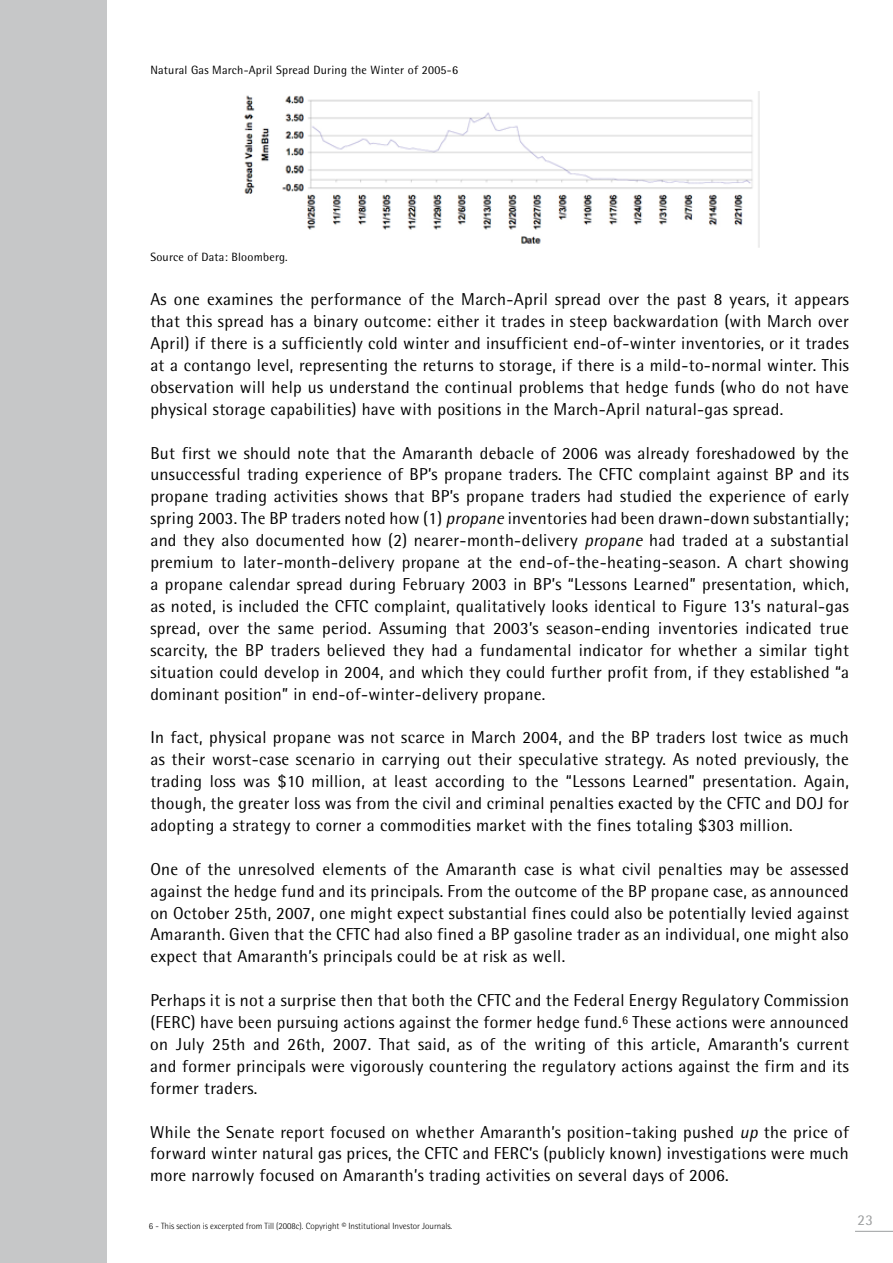
<style>
.page{position:relative;width:893px;height:1263px;background:#fff}
.page>*{position:absolute;margin:0;border:0;box-sizing:border-box;transform-origin:0 0}
.t1{font:17.25px/21.9px "Rotis Semi Sans";letter-spacing:.02em;color:#000;text-align:justify}
.t2{font:15px "Rotis Semi Sans";color:#9c9e9f}
.t3{font:12px "Rotis Semi Sans";letter-spacing:.02em;color:#000}
.t4{font:300 9px "Rotis Semi Sans";color:#000}
.s1{font-style:italic}
</style>
<div class="page">
<div style="left:0;top:0;width:106px;height:1263px;background:#c6c7c8"></div>
<img style="left:244px;top:92px;width:515px;height:156px">
<hr style="left:855px;top:1231px;width:38px;height:1px;background:#9c9e9f">
<p class="t3" style="left:150px;top:63px;width:309px">Natural Gas March-April Spread During the Winter of 2005-6</p>
<p class="t3" style="left:150px;top:250px;width:139px">Source of Data: Bloomberg.</p>
<p class="t1" style="left:150px;top:288px;width:700px">As one examines the performance of the March-April spread over the past 8 years, it appears that this spread has a binary outcome: either it trades in steep backwardation (with March over April) if there is a sufficiently cold winter and insufficient end-of-winter inventories, or it trades at a contango level, representing the returns to storage, if there is a mild-to-normal winter. This observation will help us understand the continual problems that hedge funds (who do not have physical storage capabilities) have with positions in the March-April natural-gas spread.</p>
<p class="t1" style="left:150px;top:442px;width:700px">But first we should note that the Amaranth debacle of 2006 was already foreshadowed by the unsuccessful trading experience of BP’s propane traders. The CFTC complaint against BP and its propane trading activities shows that BP’s propane traders had studied the experience of early spring 2003. The BP traders noted how (1) <span class="s1">propane</span> inventories had been drawn-down substantially; and they also documented how (2) nearer-month-delivery <span class="s1">propane</span> had traded at a substantial premium to later-month-delivery propane at the end-of-the-heating-season. A chart showing a propane calendar spread during February 2003 in BP’s “Lessons Learned” presentation, which, as noted, is included the CFTC complaint, qualitatively looks identical to Figure 13’s natural-gas spread, over the same period. Assuming that 2003’s season-ending inventories indicated true scarcity, the BP traders believed they had a fundamental indicator for whether a similar tight situation could develop in 2004, and which they could further profit from, if they established “a dominant position” in end-of-winter-delivery propane.</p>
<p class="t1" style="left:150px;top:726px;width:700px">In fact, physical propane was not scarce in March 2004, and the BP traders lost twice as much as their worst-case scenario in carrying out their speculative strategy. As noted previously, the trading loss was $10 million, at least according to the “Lessons Learned” presentation. Again, though, the greater loss was from the civil and criminal penalties exacted by the CFTC and DOJ for adopting a strategy to corner a commodities market with the fines totaling $303 million.</p>
<p class="t1" style="left:150px;top:858px;width:700px">One of the unresolved elements of the Amaranth case is what civil penalties may be assessed against the hedge fund and its principals. From the outcome of the BP propane case, as announced on October 25th, 2007, one might expect substantial fines could also be potentially levied against Amaranth. Given that the CFTC had also fined a BP gasoline trader as an individual, one might also expect that Amaranth’s principals could be at risk as well.</p>
<p class="t1" style="left:150px;top:989px;width:700px">Perhaps it is not a surprise then that both the CFTC and the Federal Energy Regulatory Commission (FERC) have been pursuing actions against the former hedge fund.<sup>6</sup> These actions were announced on July 25th and 26th, 2007. That said, as of the writing of this article, Amaranth’s current and former principals were vigorously countering the regulatory actions against the firm and its former traders.</p>
<p class="t1" style="left:150px;top:1120px;width:700px">While the Senate report focused on whether Amaranth’s position-taking pushed <span class="s1">up</span> the price of forward winter natural gas prices, the CFTC and FERC’s (publicly known) investigations were much more narrowly focused on Amaranth’s trading activities on several days of 2006.</p>
<p class="t4" style="left:149px;top:1220px;width:305px">6 - This section is excerpted from Till (2008c). Copyright © Institutional Investor Journals.</p>
<p class="t2" style="left:858px;top:1211px;width:17px">23</p>
</div>
